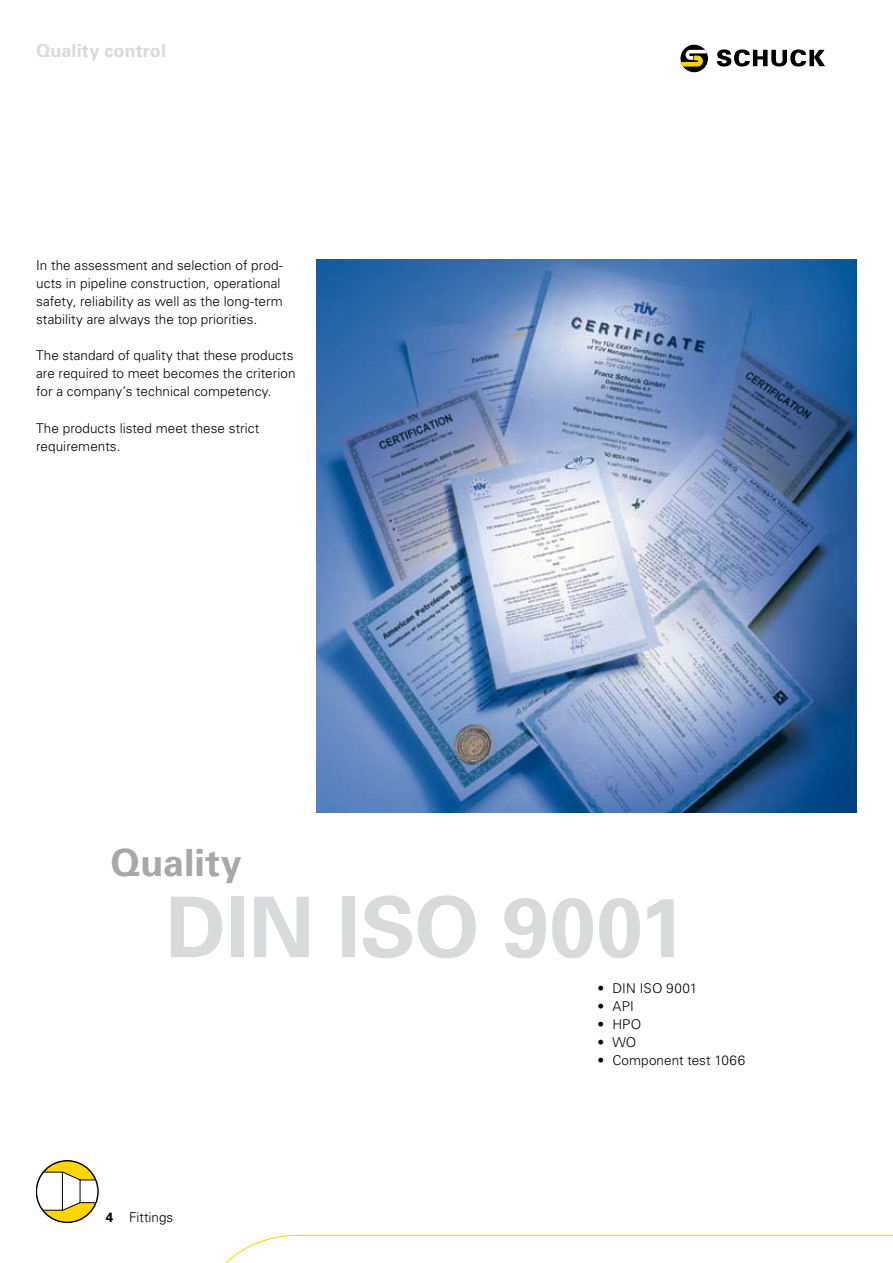
<style>
.page{position:relative;width:893px;height:1263px;background:#fff}
.page>*{position:absolute;margin:0;border:0;box-sizing:border-box;transform-origin:0 0}
.t1{font:700 83.7px "Univers";letter-spacing:-.005em;color:#d9dadb}
.t2{font:700 37.5px "Univers";letter-spacing:.005em;color:#a7a8aa}
.t3{font:700 18px "Univers";letter-spacing:.005em;color:#d9dadb}
.t4{font:300 13.5px/18px "Univers";letter-spacing:.005em;color:#000}
</style>
<div class="page">
<div style="left:36px;top:1161px;width:62px;height:61px;background:#ffd500;border-radius:50%"></div>
<svg style="left:36px;top:1171px;width:62px;height:40px"></svg>
<div style="left:36px;top:1160px;width:63px;height:63px;border:1px solid #000;border-radius:50%"></div>
<svg style="left:225px;top:1234px;width:668px;height:29px"></svg>
<img style="left:317px;top:259px;width:540px;height:553px">
<svg style="left:717px;top:49px;width:108px;height:18px"></svg>
<svg style="left:680px;top:45px;width:28px;height:27px"></svg>
<svg style="left:680px;top:50px;width:28px;height:16px"></svg>
<h3 class="t3" style="left:36px;top:40px;width:131px">Quality control</h3>
<p class="t4" style="left:36px;top:256px;width:248px">In the assessment and selection of prod&shy;ucts in pipeline construction, operational safety, reliability as well as the long-term stability are always the top priorities.</p>
<p class="t4" style="left:36px;top:347px;width:261px">The standard of quality that these products are required to meet becomes the criterion for a company’s technical competency.</p>
<p class="t4" style="left:36px;top:419px;width:225px">The products listed meet these strict requirements.</p>
<h2 class="t2" style="left:111px;top:840px;width:132px">Quality</h2>
<h1 class="t1" style="left:165px;top:877px;width:522px">DIN ISO 9001</h1>
<p class="t4" style="left:129px;top:1208px;width:46px">Fittings</p>
<p class="t4" style="left:597px;top:979px;width:101px">• DIN ISO 9001</p>
<p class="t4" style="left:597px;top:997px;width:38px">• API</p>
<p class="t4" style="left:597px;top:1015px;width:45px">• HPO</p>
<p class="t4" style="left:597px;top:1033px;width:41px">• WO</p>
<p class="t4" style="left:597px;top:1051px;width:149px">• Component test 1066</p>
</div>
